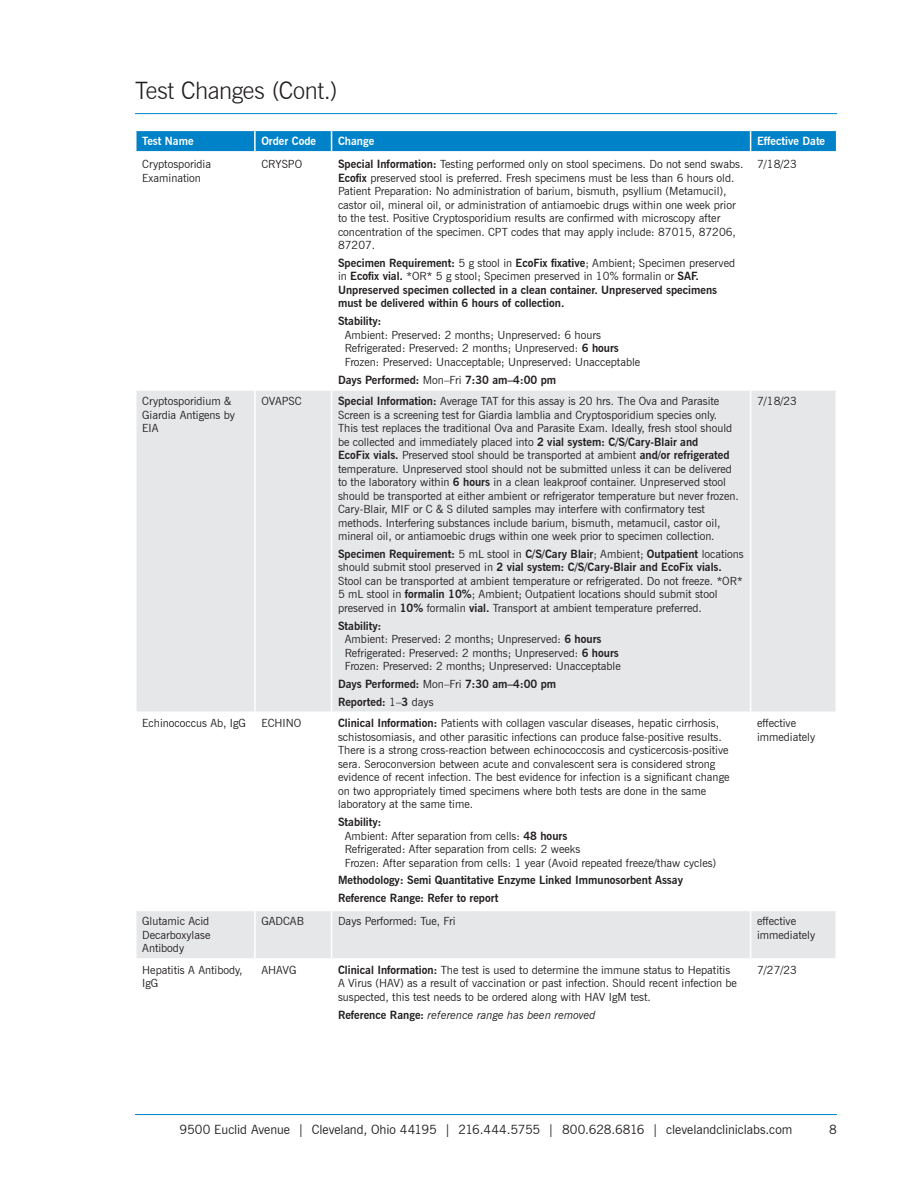
<style>
.page{position:relative;width:918px;height:1188px;background:#fff}
.page>*{position:absolute;margin:0;border:0;box-sizing:border-box;transform-origin:0 0}
.t1{font:300 24px "News Gothic BT";letter-spacing:-.015em;color:#231f20}
.t2{font:12.75px "News Gothic BT";letter-spacing:-.005em;color:#231f20}
.t3{font:11.25px/13.5px "News Gothic BT";color:#231f20}
.t4{font:700 11.25px/13.5px "News Gothic BT";color:#231f20}
.t5{font:italic 11.25px "News Gothic BT";color:#231f20}
.t6{font:700 11.25px "News Gothic BT";color:#fff}
.s1{font-weight:700}
.s2{font-weight:400}
.s3{font-weight:700;font-style:normal}
</style>
<div class="page">
<hr style="left:135px;top:1114px;width:702px;height:1px;background:#0082c8">
<hr style="left:135px;top:113px;width:702px;height:1px;background:#0082c8">
<svg style="left:136px;top:130px;width:701px;height:21px;background:#0f89cb"></svg>
<svg style="left:136px;top:391px;width:700px;height:567px;fill:#e6e7e9"></svg>
<hr style="left:254px;top:391px;width:2px;height:321px;background:#fff">
<hr style="left:331px;top:391px;width:1px;height:321px;background:#fff">
<hr style="left:750px;top:391px;width:1px;height:321px;background:#fff">
<hr style="left:135px;top:712px;width:120px;height:1px;background:#fff">
<hr style="left:255px;top:712px;width:77px;height:1px;background:#fff">
<hr style="left:254px;top:713px;width:2px;height:197px;background:#fff">
<hr style="left:332px;top:712px;width:419px;height:1px;background:#fff">
<hr style="left:331px;top:713px;width:1px;height:197px;background:#fff">
<hr style="left:751px;top:712px;width:86px;height:1px;background:#fff">
<hr style="left:750px;top:713px;width:1px;height:197px;background:#fff">
<hr style="left:135px;top:910px;width:120px;height:1px;background:#fff">
<hr style="left:255px;top:910px;width:77px;height:1px;background:#fff">
<hr style="left:254px;top:911px;width:2px;height:47px;background:#fff">
<hr style="left:332px;top:910px;width:419px;height:1px;background:#fff">
<hr style="left:331px;top:911px;width:1px;height:47px;background:#fff">
<hr style="left:751px;top:910px;width:86px;height:1px;background:#fff">
<hr style="left:750px;top:911px;width:1px;height:47px;background:#fff">
<h1 class="t1" style="left:135px;top:76px;width:204px">Test Changes (Cont.)</h1>
<p class="t6" style="left:142px;top:135px;width:53px">Test Name</p>
<p class="t6" style="left:261px;top:135px;width:56px">Order Code</p>
<p class="t6" style="left:338px;top:135px;width:38px">Change</p>
<p class="t6" style="left:757px;top:135px;width:70px">Effective Date</p>
<p class="t3" style="left:142px;top:157px;width:70px">Cryptosporidia<br>Examination</p>
<p class="t3" style="left:261px;top:157px;width:42px">CRYSPO</p>
<p class="t3" style="left:338px;top:157px;width:407px"><span class="s1">Special Information:</span> Testing performed only on stool specimens. Do not send swabs.<br><span class="s1">Ecofix</span> preserved stool is preferred. Fresh specimens must be less than 6 hours old.<br>Patient Preparation: No administration of barium, bismuth, psyllium (Metamucil), castor oil, mineral oil, or administration of antiamoebic drugs within one week prior to the test. Positive Cryptosporidium results are confirmed with microscopy after concentration of the specimen. CPT codes that may apply include: 87015, 87206, 87207.</p>
<p class="t4" style="left:338px;top:256px;width:399px">Specimen Requirement: <span class="s2">5 g stool in</span> EcoFix fixative<span class="s2">; Ambient; Specimen preserved in</span> Ecofix vial. <span class="s2">*OR* 5 g stool; Specimen preserved in 10% formalin or</span> SAF.<br>Unpreserved specimen collected in a clean container. Unpreserved specimens must be delivered within 6 hours of collection.</p>
<p class="t4" style="left:338px;top:314px;width:45px">Stability:</p>
<p class="t3" style="left:345px;top:328px;width:297px">Ambient: Preserved: 2 months; Unpreserved: 6 hours<br>Refrigerated: Preserved: 2 months; Unpreserved: <span class="s1">6 hours<br></span>Frozen: Preserved: Unacceptable; Unpreserved: Unacceptable</p>
<p class="t4" style="left:338px;top:373px;width:220px">Days Performed: <span class="s2">Mon–Fri</span> 7:30 am–4:00 pm</p>
<p class="t3" style="left:757px;top:157px;width:41px">7/18/23</p>
<p class="t3" style="left:142px;top:394px;width:94px">Cryptosporidium &amp;<br>Giardia Antigens by<br>EIA</p>
<p class="t3" style="left:261px;top:394px;width:42px">OVAPSC</p>
<p class="t3" style="left:338px;top:394px;width:402px"><span class="s1">Special Information:</span> Average TAT for this assay is 20 hrs. The Ova and Parasite Screen is a screening test for Giardia lamblia and Cryptosporidium species only.<br>This test replaces the traditional Ova and Parasite Exam. Ideally, fresh stool should be collected and immediately placed into <span class="s1">2 vial system: C/S/Cary-Blair and<br>EcoFix vials.</span> Preserved stool should be transported at ambient <span class="s1">and/or refrigerated </span>temperature. Unpreserved stool should not be submitted unless it can be delivered to the laboratory within <span class="s1">6 hours</span> in a clean leakproof container. Unpreserved stool should be transported at either ambient or refrigerator temperature but never frozen.<br>Cary-Blair, MIF or C &amp; S diluted samples may interfere with confirmatory test methods. Interfering substances include barium, bismuth, metamucil, castor oil, mineral oil, or antiamoebic drugs within one week prior to specimen collection.</p>
<p class="t3" style="left:338px;top:547px;width:407px"><span class="s1">Specimen Requirement:</span> 5 mL stool in <span class="s1">C/S/Cary Blair</span>; Ambient; <span class="s1">Outpatient</span> locations should submit stool preserved in <span class="s1">2 vial system: C/S/Cary-Blair and EcoFix vials.<br></span>Stool can be transported at ambient temperature or refrigerated. Do not freeze. *OR* 5 mL stool in <span class="s1">formalin 10%</span>; Ambient; Outpatient locations should submit stool preserved in <span class="s1">10%</span> formalin <span class="s1">vial.</span> Transport at ambient temperature preferred.</p>
<p class="t3" style="left:345px;top:619px;width:278px;text-indent:-7px"><span class="s1">Stability:<br></span>Ambient: Preserved: 2 months; Unpreserved: <span class="s1">6 hours </span>Refrigerated: Preserved: 2 months; Unpreserved: <span class="s1">6 hours </span>Frozen: Preserved: 2 months; Unpreserved: Unacceptable</p>
<p class="t4" style="left:338px;top:675px;width:220px;line-height:17.9px">Days Performed: <span class="s2">Mon–Fri</span> 7:30 am–4:00 pm<br>Reported: <span class="s2">1–</span>3 <span class="s2">days</span></p>
<p class="t3" style="left:142px;top:716px;width:105px">Echinococcus Ab, IgG</p>
<p class="t3" style="left:261px;top:716px;width:41px">ECHINO</p>
<p class="t3" style="left:338px;top:716px;width:393px"><span class="s1">Clinical Information:</span> Patients with collagen vascular diseases, hepatic cirrhosis, schistosomiasis, and other parasitic infections can produce false-positive results.<br>There is a strong cross-reaction between echinococcosis and cysticercosis-positive sera. Seroconversion between acute and convalescent sera is considered strong evidence of recent infection. The best evidence for infection is a significant change on two appropriately timed specimens where both tests are done in the same laboratory at the same time.</p>
<p class="t3" style="left:345px;top:815px;width:373px;text-indent:-7px"><span class="s1">Stability:<br></span>Ambient: After separation from cells: <span class="s1">48 hours<br></span>Refrigerated: After separation from cells: 2 weeks<br>Frozen: After separation from cells: 1 year (Avoid repeated freeze/thaw cycles)</p>
<p class="t4" style="left:338px;top:871px;width:347px;line-height:17.9px">Methodology: Semi Quantitative Enzyme Linked Immunosorbent Assay<br>Reference Range: Refer to report</p>
<p class="t3" style="left:757px;top:394px;width:41px">7/18/23</p>
<p class="t3" style="left:757px;top:716px;width:60px">effective immediately</p>
<p class="t3" style="left:142px;top:915px;width:70px;text-align:justify">Glutamic Acid Decarboxylase Antibody</p>
<p class="t3" style="left:261px;top:915px;width:44px">GADCAB</p>
<p class="t3" style="left:338px;top:915px;width:119px">Days Performed: Tue, Fri</p>
<p class="t3" style="left:757px;top:915px;width:60px">effective immediately</p>
<p class="t3" style="left:142px;top:963px;width:102px">Hepatitis A Antibody,<br>IgG</p>
<p class="t3" style="left:261px;top:963px;width:37px">AHAVG</p>
<p class="t3" style="left:338px;top:963px;width:400px"><span class="s1">Clinical Information:</span> The test is used to determine the immune status to Hepatitis<br>A Virus (HAV) as a result of vaccination or past infection. Should recent infection be suspected, this test needs to be ordered along with HAV IgM test.</p>
<p class="t5" style="left:338px;top:1008px;width:259px"><span class="s3">Reference Range:</span> reference range has been removed</p>
<p class="t3" style="left:757px;top:963px;width:41px">7/27/23</p>
<p class="t2" style="left:180px;top:1122px;width:614px">9500 Euclid Avenue | Cleveland, Ohio 44195 | 216.444.5755 | 800.628.6816 | clevelandcliniclabs.com</p>
<p class="t2" style="left:829px;top:1122px;width:9px">8</p>
</div>
